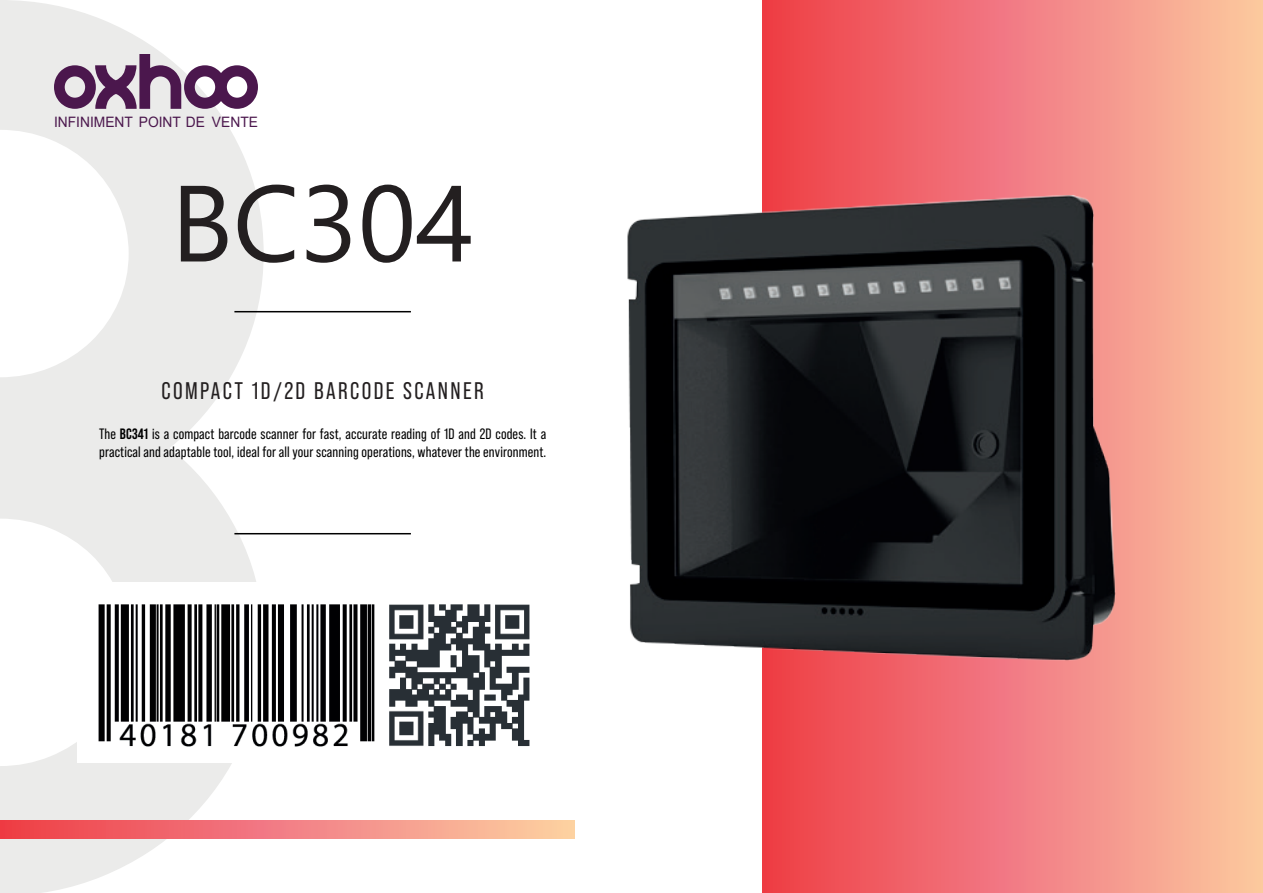
<style>
.page{position:relative;width:1263px;height:893px;background:#fff}
.page>*{position:absolute;margin:0;border:0;box-sizing:border-box;transform-origin:0 0}
.t1{font:24px "Bebas Neue Pro";letter-spacing:.1em;color:#231f20}
.t2{font:15px/18px "Bebas Neue Pro";letter-spacing:.01em;color:#000}
.t3{font:14.4px "Arial";color:#4b174d;scale:.96 1}
.s1{font-weight:700}
</style>
<div class="page">
<svg style="left:0;top:0;width:264px;height:893px;fill:#ebebea"></svg>
<div style="left:0;top:821px;width:574px;height:18px;background:linear-gradient(to right,#ec394e,#fbcdab)"></div>
<svg style="left:54px;top:54px;width:204px;height:55px"></svg>
<hr style="left:234px;top:533px;width:177px;height:1px;background:#000">
<hr style="left:234px;top:311px;width:177px;height:1px;background:#000">
<img style="left:78px;top:583px;width:402px;height:179px">
<div style="left:762px;top:0;width:501px;height:893px;background:linear-gradient(to right,#ed394d,#fac5a9)"></div>
<img style="left:480px;top:111px;width:759px;height:651px">
<div style="left:181px;top:186px;width:46px;height:75px;background:#ebebea"></div>
<svg style="left:238px;top:185px;width:26px;height:78px"></svg>
<p class="t3" style="left:54px;top:112px;width:214px">INFINIMENT POINT DE VENTE</p>
<p class="t1" style="left:162px;top:377px;width:324px">COMPACT 1D/2D BARCODE SCANNER</p>
<p class="t2" style="left:99px;top:425px;width:449px">The <span class="s1">BC341</span> is a compact barcode scanner for fast, accurate reading of 1D and 2D codes. It a practical and adaptable tool, ideal for all your scanning operations, whatever the environment.</p>
</div>
